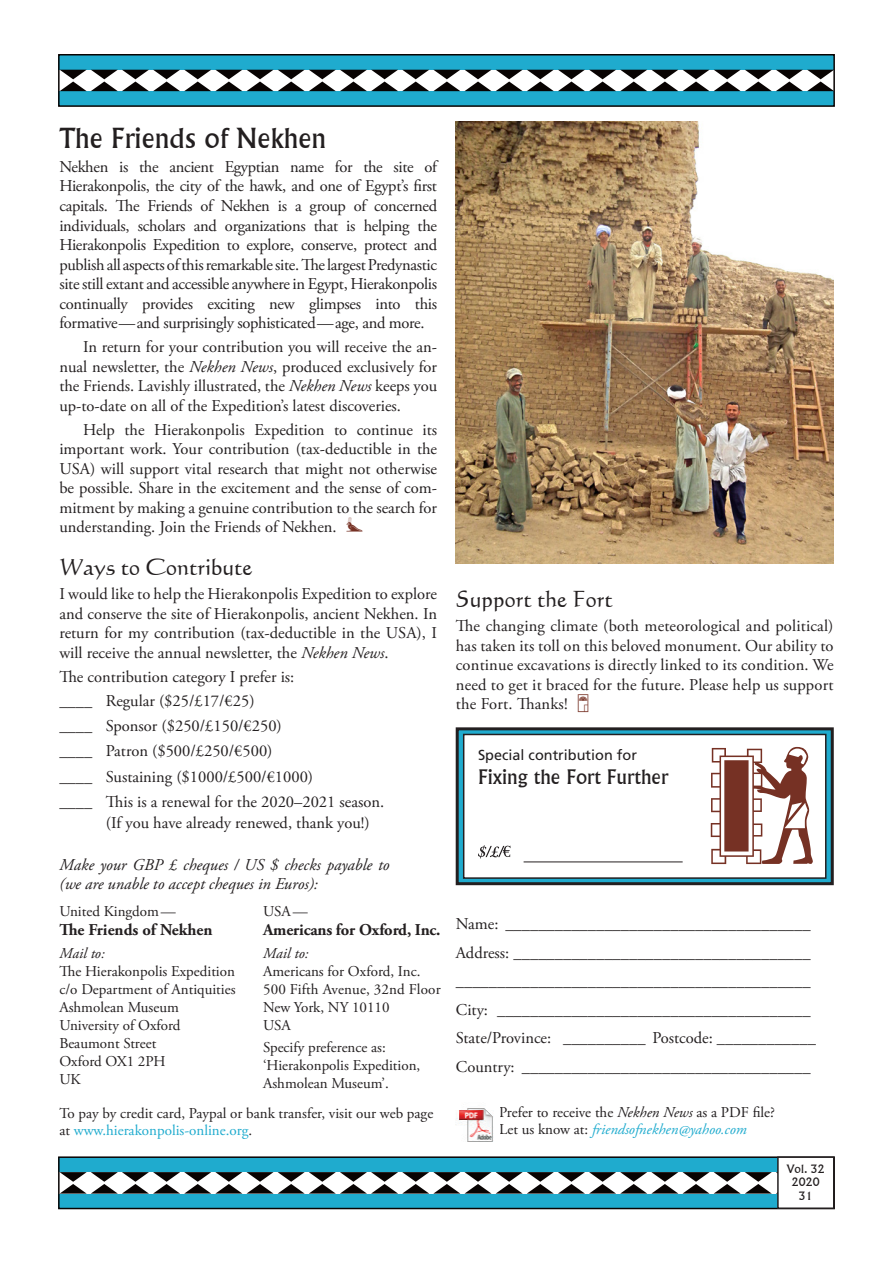
<style>
.page{position:relative;width:893px;height:1263px;background:#fff}
.page>*{position:absolute;margin:0;border:0;box-sizing:border-box;transform-origin:0 0}
.t1{font:27px "Flareserif 821 BT";color:#231f20}
.t2{font:22.5px "Calligraphic 421 BT Roman B";color:#231f20}
.t3{font:19.5px "Flareserif 821 BT";color:#231f20}
.t4{font:16.5px/19.5px "Adobe Garamond Pro";color:#231f20;text-align:justify}
.t5{font:italic 16.5px/19.5px "Adobe Garamond Pro";color:#231f20}
.t6{font:700 16.5px "Adobe Garamond Pro";letter-spacing:-.01em;color:#231f20}
.t7{font:15px/18px "Adobe Garamond Pro";color:#231f20}
.t8{font:italic 15px "Adobe Garamond Pro";color:#231f20}
.t9{font:14.4px "Frutiger";color:#231f20}
.t10{font:11.25px/13.5px "Flareserif 821 BT";color:#231f20;text-align:center}
.s1{font-style:italic}
.s2{font-family:"Hieroglyph D";font-size:19.5px;color:#763124}
.s3{color:#1fabce}
.s4{font-family:"Hieroglyph F";font-size:19.5px;color:#763124}
.s5{font-style:italic;color:#1fabce}
</style>
<div class="page">
<div style="left:59px;top:1157px;width:775px;height:15px;background:#1fabce"></div>
<div style="left:59px;top:1193px;width:775px;height:15px;background:#1fabce"></div>
<svg style="left:61px;top:1172px;width:716px;height:21px"></svg>
<div style="left:58px;top:1156px;width:777px;height:53px;border:2px solid #080302"></div>
<div style="left:778px;top:1157px;width:56px;height:51px;background:#fff"></div>
<div style="left:777px;top:1156px;width:57px;height:53px;border:2px solid #231f20"></div>
<div style="left:59px;top:55px;width:775px;height:15px;background:#1fabce"></div>
<div style="left:59px;top:91px;width:775px;height:15px;background:#1fabce"></div>
<svg style="left:61px;top:70px;width:771px;height:21px"></svg>
<div style="left:58px;top:54px;width:777px;height:53px;border:2px solid #080302"></div>
<svg style="left:460px;top:731px;width:370px;height:150px;fill:#1fabce"></svg>
<div style="left:456px;top:727px;width:378px;height:158px;border:3px solid #231f20"></div>
<div style="left:464px;top:734px;width:362px;height:144px;background:#fff"></div>
<div style="left:463px;top:734px;width:363px;height:145px;border:2px solid #231f20"></div>
<svg style="left:478px;top:845px;width:32px;height:13px"></svg>
<hr style="left:524px;top:861px;width:159px;height:1px;background:#231f20">
<svg style="left:711px;top:747px;width:102px;height:117px"></svg>
<img style="left:456px;top:1108px;width:37px;height:34px">
<img style="left:456px;top:122px;width:377px;height:442px">
<h1 class="t1" style="left:59px;top:122px;width:268px">The Friends of Nekhen</h1>
<p class="t4" style="left:59px;top:158px;width:379px">Nekhen is the ancient Egyptian name for the site of Hierakonpolis, the city of the hawk, and one of Egypt’s first capitals. The Friends of Nekhen is a group of concerned individuals, scholars and organizations that is helping the Hierakonpolis Expedition to explore, conserve, protect and publish all aspects of this remarkable site. The largest Predynastic site still extant and accessible anywhere in Egypt, Hierakonpolis continually provides exciting new glimpses into this formative—and surprisingly sophisticated—age, and more.</p>
<p class="t4" style="left:59px;top:338px;width:379px;text-indent:24px">In return for your contribution you will receive the an&shy;nual newsletter, the <span class="s1">Nekhen News</span>, produced exclusively for the Friends. Lavishly illustrated, the <span class="s1">Nekhen News</span> keeps you up-to-date on all of the Expedition’s latest discoveries.</p>
<p class="t4" style="left:59px;top:420px;width:379px;text-indent:24px">Help the Hierakonpolis Expedition to continue its important work. Your contribution (tax-deductible in the USA) will support vital research that might not otherwise be possible. Share in the excitement and the sense of com&shy;mitment by making a genuine contribution to the search for understanding. Join the Friends of Nekhen. <span class="s2">b</span></p>
<h2 class="t2" style="left:59px;top:553px;width:194px">Ways to Contribute</h2>
<p class="t4" style="left:59px;top:585px;width:379px">I would like to help the Hierakonpolis Expedition to explore and conserve the site of Hierakonpolis, ancient Nekhen. In return for my contribution (tax-deductible in the USA), I will receive the annual newsletter, the <span class="s1">Nekhen News</span>.</p>
<p class="t4" style="left:59px;top:665px;width:237px;line-height:23.9px">The contribution category I prefer is: ____ Regular ($25/£17/€25)</p>
<p class="t4" style="left:59px;top:714px;width:326px;line-height:25.3px;text-align:left">____ Sponsor ($250/£150/€250)<br>____ Patron ($500/£250/€500)<br>____ Sustaining ($1000/£500/€1000)<br>____ This is a renewal for the 2020–2021 season.</p>
<p class="t4" style="left:106px;top:814px;width:265px">(If you have already renewed, thank you!)</p>
<p class="t5" style="left:59px;top:855px;width:332px">Make your GBP £ cheques / US $ checks payable to (we are unable to accept cheques in Euros):</p>
<p class="t7" style="left:59px;top:902px;width:118px">United Kingdom—</p>
<p class="t6" style="left:59px;top:920px;width:155px">The Friends of Nekhen</p>
<p class="t8" style="left:59px;top:944px;width:47px">Mail to:</p>
<p class="t7" style="left:59px;top:962px;width:178px">The Hierakonpolis Expedition c/o Department of Antiquities<br>Ashmolean Museum<br>University of Oxford<br>Beaumont Street<br>Oxford OX1 2PH<br>UK</p>
<p class="t7" style="left:263px;top:902px;width:46px">USA—</p>
<p class="t6" style="left:263px;top:920px;width:179px">Americans for Oxford, Inc.</p>
<p class="t8" style="left:263px;top:944px;width:47px">Mail to:</p>
<p class="t7" style="left:263px;top:962px;width:179px">Americans for Oxford, Inc.<br>500 Fifth Avenue, 32nd Floor<br>New York, NY 10110<br>USA</p>
<p class="t7" style="left:263px;top:1039px;width:159px">Specify preference as: ‘Hierakonpolis Expedition,<br>Ashmolean Museum’.</p>
<p class="t7" style="left:59px;top:1105px;width:375px;line-height:17.2px">To pay by credit card, Paypal or bank transfer, visit our web page at <span class="s3">www.hierakonpolis-online.org</span>.</p>
<h2 class="t2" style="left:456px;top:585px;width:158px">Support the Fort</h2>
<p class="t4" style="left:456px;top:617px;width:379px">The changing climate (both meteorological and political) has taken its toll on this beloved monument. Our ability to continue excavations is directly linked to its condition. We need to get it braced for the future. Please help us support the Fort. Thanks! <span class="s4">'</span></p>
<p class="t9" style="left:478px;top:747px;width:160px">Special contribution for</p>
<p class="t3" style="left:478px;top:765px;width:192px">Fixing the Fort Further</p>
<p class="t4" style="left:456px;top:910px;width:361px;line-height:28.5px;text-align:left">Name: _____________________________________ Address: ____________________________________ ___________________________________________ City: ______________________________________ State/Province: __________ Postcode: ____________ Country: ___________________________________</p>
<p class="t7" style="left:499px;top:1104px;width:277px;line-height:17.2px">Prefer to receive the <span class="s1">Nekhen News</span> as a PDF file?<br>Let us know at: <span class="s5">friendsofnekhen@yahoo.com</span></p>
<p class="t10" style="left:787px;top:1162px;width:39px">Vol. 32<br>2020<br>31</p>
</div>
